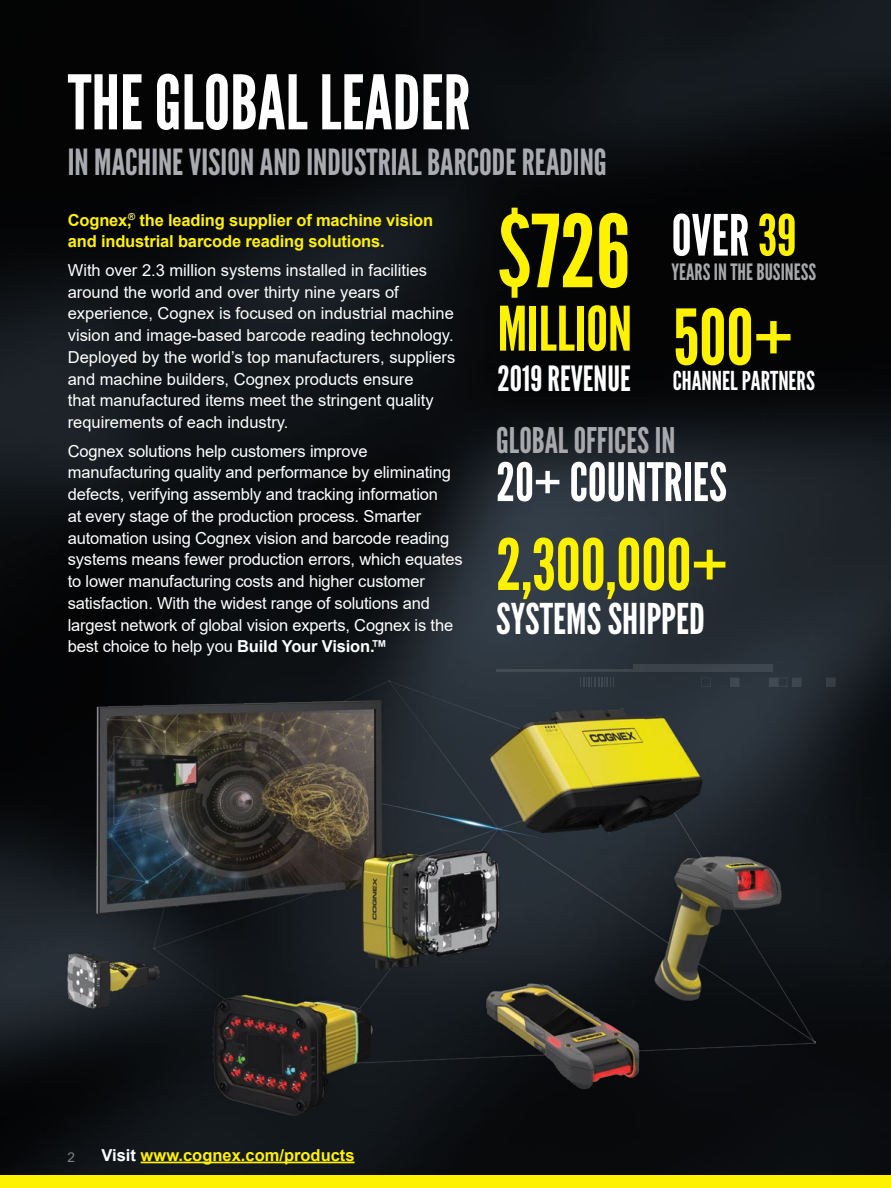
<style>
.page{position:relative;width:891px;height:1188px;background:#fff}
.page>*{position:absolute;margin:0;border:0;box-sizing:border-box;transform-origin:0 0}
.t1{font:100.05px "League Gothic";color:#fff200}
.t2{font:76.65px "League Gothic";color:#fff200}
.t3{font:75px "League Gothic";color:#fff}
.t4{font:70.65px "League Gothic";color:#fff200}
.t5{font:61.2px "League Gothic";color:#fff200}
.t6{font:56.7px "League Gothic";color:#fff}
.t7{font:52.95px "League Gothic";color:#fff}
.t8{font:42.3px "League Gothic";color:#fff}
.t9{font:36px "League Gothic";color:#aaabb1}
.t10{font:35.25px "League Gothic";color:#a7a9ac}
.t11{font:34.8px "League Gothic";color:#fff}
.t12{font:26.1px "League Gothic";color:#fff}
.t13{font:22.5px "League Gothic";color:#a7a9ac}
.t14{font:16.5px/21.8px "Arial";letter-spacing:-.01em;color:#fff}
.t15{font:700 16.5px/21.8px "Arial";letter-spacing:-.01em;color:#fff200}
.t16{font:13.5px "Arial";color:#808285}
.s1{font-weight:700}
.s2{color:#fff200}
.s3{color:#fff}
</style>
<div class="page">
<img style="left:0;top:0;width:891px;height:1175px">
<hr style="left:141px;top:1162px;width:214px;height:1px;background:#fff200">
<img style="left:68px;top:681px;width:747px;height:435px">
<svg style="left:769px;top:678px;width:33px;height:9px"></svg>
<svg style="left:826px;top:678px;width:10px;height:9px"></svg>
<svg style="left:730px;top:678px;width:9px;height:9px"></svg>
<svg style="left:701px;top:678px;width:10px;height:9px"></svg>
<div style="left:634px;top:664px;width:139px;height:8px;background:#3c434a"></div>
<hr style="left:496px;top:669px;width:140px;height:3px;background:#fff">
<svg style="left:581px;top:678px;width:34px;height:9px"></svg>
<div style="left:0;top:1175px;width:891px;height:13px;background:#fff200"></div>
<h3 class="t3" style="left:68px;top:58px;width:404px">THE GLOBAL LEADER</h3>
<h3 class="t9" style="left:68px;top:141px;width:541px">IN MACHINE VISION AND INDUSTRIAL BARCODE READING</h3>
<h1 class="t1" style="left:498px;top:192px;width:134px">$726</h1>
<h3 class="t5" style="left:498px;top:292px;width:136px">MILLION</h3>
<h3 class="t11" style="left:498px;top:358px;width:135px">2019 REVENUE</h3>
<p class="t15" style="left:68px;top:209px;width:367px">Cognex,<sup>®</sup> the leading supplier of machine vision and industrial barcode reading solutions.</p>
<p class="t14" style="left:68px;top:259px;width:389px">With over 2.3 million systems installed in facilities around the world and over thirty nine years of experience, Cognex is focused on industrial machine vision and image-based barcode reading technology.<br>Deployed by the world’s top manufacturers, suppliers and machine builders, Cognex products ensure<br>that manufactured items meet the stringent quality requirements of each industry.</p>
<p class="t14" style="left:68px;top:440px;width:397px">Cognex solutions help customers improve manufacturing quality and performance by eliminating defects, verifying assembly and tracking information<br>at every stage of the production process. Smarter automation using Cognex vision and barcode reading systems means fewer production errors, which equates to lower manufacturing costs and higher customer satisfaction. With the widest range of solutions and largest network of global vision experts, Cognex is the best choice to help you <span class="s1">Build Your Vision.™</span></p>
<h3 class="t6" style="left:672px;top:202px;width:126px">OVER <span class="s2">39</span></h3>
<h3 class="t13" style="left:672px;top:258px;width:146px">YEARS IN THE BUSINESS</h3>
<h2 class="t2" style="left:673px;top:292px;width:122px">500+</h2>
<h3 class="t12" style="left:673px;top:366px;width:144px">CHANNEL PARTNERS</h3>
<h3 class="t10" style="left:496px;top:420px;width:181px">GLOBAL OFFICES IN</h3>
<h3 class="t7" style="left:496px;top:451px;width:232px">20+ COUNTRIES</h3>
<h3 class="t4" style="left:496px;top:523px;width:233px">2,300,000+</h3>
<h3 class="t8" style="left:496px;top:594px;width:210px">SYSTEMS SHIPPED</h3>
<p class="t16" style="left:68px;top:1148px;width:9px">2</p>
<p class="t15" style="left:102px;top:1144px;width:255px"><span class="s3">Visit</span> www.cognex.com/products</p>
</div>
